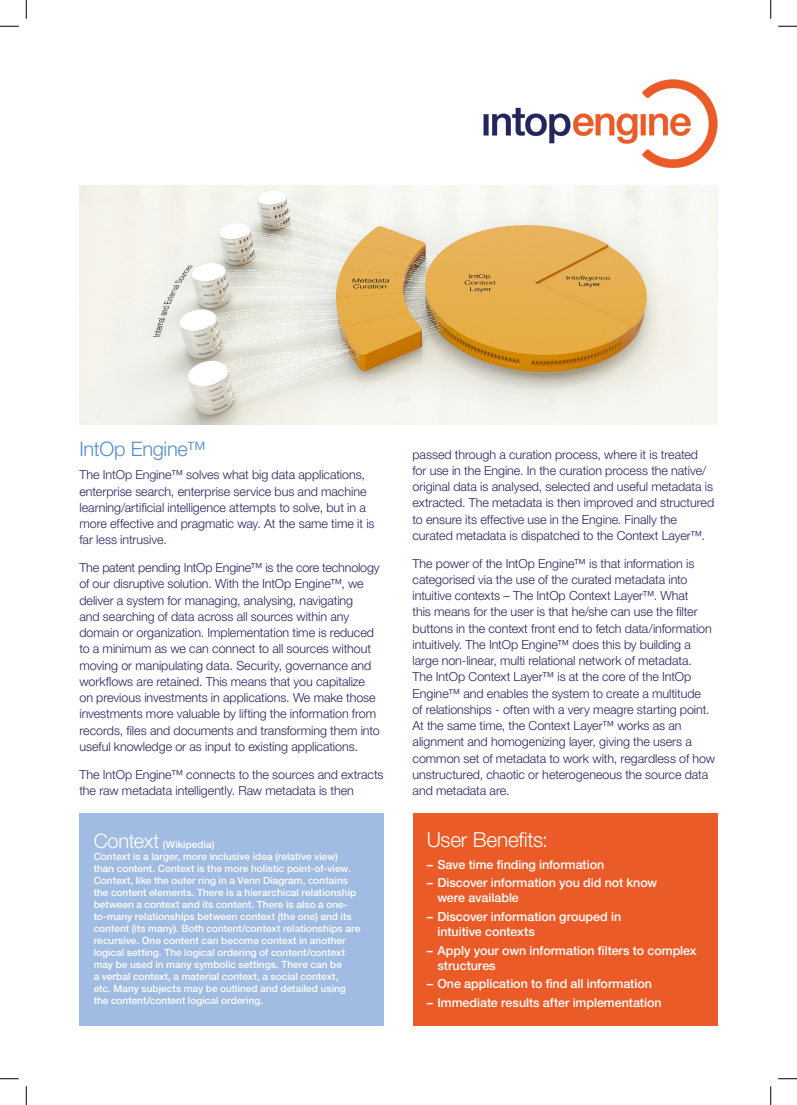
<style>
.page{position:relative;width:797px;height:1105px;background:#fff}
.page>*{position:absolute;margin:0;border:0;box-sizing:border-box;transform-origin:0 0}
.t1{font:300 20.75px "Helvetica Neue LT Std";letter-spacing:-.015em;color:#fff}
.t2{font:300 20px "Helvetica Neue LT Std";letter-spacing:-.015em;color:#538ecb}
.t3{font:300 12.5px/16.2px "Helvetica Neue LT Std";letter-spacing:-.005em;color:#25255e}
.t4{font:500 12.5px/15px "Helvetica Neue LT Std";letter-spacing:-.005em;color:#fff}
.t5{font:500 10px/12px "Helvetica Neue LT Std";letter-spacing:.005em;color:#fff}
.s1{font-weight:300;font-size:20px}
</style>
<div class="page">
<svg style="left:483px;top:79px;width:234px;height:89px"></svg>
<div style="left:412px;top:813px;width:305px;height:212px;background:#ea5b27"></div>
<div style="left:79px;top:813px;width:305px;height:212px;background:#a1bce2"></div>
<img style="left:79px;top:186px;width:638px;height:239px">
<svg style="left:0;top:25px;width:19px;height:2px"></svg>
<svg style="left:778px;top:25px;width:19px;height:2px"></svg>
<svg style="left:0;top:1078px;width:19px;height:1px"></svg>
<svg style="left:778px;top:1078px;width:19px;height:1px"></svg>
<svg style="left:25px;top:0;width:2px;height:19px"></svg>
<svg style="left:25px;top:1086px;width:2px;height:19px"></svg>
<svg style="left:770px;top:0;width:1px;height:19px"></svg>
<svg style="left:770px;top:1086px;width:1px;height:19px"></svg>
<p class="t2" style="left:79px;top:437px;width:128px">IntOp Engine™</p>
<p class="t3" style="left:79px;top:466px;width:297px">The IntOp Engine™ solves what big data applications, enterprise search, enterprise service bus and machine learning/artificial intelligence attempts to solve, but in a more effective and pragmatic way. At the same time it is far less intrusive.</p>
<p class="t3" style="left:79px;top:559px;width:302px">The patent pending IntOp Engine™ is the core technology of our disruptive solution. With the IntOp Engine™, we deliver a system for managing, analysing, navigating<br>and searching of data across all sources within any domain or organization. Implementation time is reduced to a minimum as we can connect to all sources without moving or manipulating data. Security, governance and workflows are retained. This means that you capitalize on previous investments in applications. We make those investments more valuable by lifting the information from records, files and documents and transforming them into useful knowledge or as input to existing applications.</p>
<p class="t3" style="left:79px;top:766px;width:305px">The IntOp Engine™ connects to the sources and extracts the raw metadata intelligently. Raw metadata is then</p>
<p class="t5" style="left:94px;top:839px;width:268px"><span class="s1">Context</span> (Wikipedia)<br>Context is a larger, more inclusive idea (relative view) than content. Context is the more holistic point-of-view.<br>Context, like the outer ring in a Venn Diagram, contains the content elements. There is a hierarchical relationship between a context and its content. There is also a one&shy;to-many relationships between context (the one) and its content (its many). Both content/context relationships are recursive. One content can become context in another logical setting. The logical ordering of content/context</p>
<p class="t5" style="left:94px;top:959px;width:250px">may be used in many symbolic settings. There can be</p>
<p class="t5" style="left:94px;top:971px;width:246px">a verbal context, a material context, a social context,</p>
<p class="t5" style="left:94px;top:983px;width:254px">etc. Many subjects may be outlined and detailed using</p>
<p class="t5" style="left:94px;top:995px;width:171px">the content/content logical ordering.</p>
<p class="t3" style="left:412px;top:446px;width:303px">passed through a curation process, where it is treated for use in the Engine. In the curation process the native/ original data is analysed, selected and useful metadata is extracted. The metadata is then improved and structured to ensure its effective use in the Engine. Finally the curated metadata is dispatched to the Context Layer™.</p>
<p class="t3" style="left:412px;top:555px;width:304px">The power of the IntOp Engine™ is that information is categorised via the use of the curated metadata into intuitive contexts – The IntOp Context Layer™. What<br>this means for the user is that he/she can use the filter buttons in the context front end to fetch data/information intuitively. The IntOp Engine™ does this by building a large non-linear, multi relational network of metadata.<br>The IntOp Context Layer™ is at the core of the IntOp Engine™ and enables the system to create a multitude<br>of relationships - often with a very meagre starting point.<br>At the same time, the Context Layer™ works as an alignment and homogenizing layer, giving the users a common set of metadata to work with, regardless of how unstructured, chaotic or heterogeneous the source data and metadata are.</p>
<p class="t1" style="left:427px;top:827px;width:123px">User Benefits:</p>
<p class="t4" style="left:427px;top:857px;width:179px">– Save time finding information</p>
<p class="t4" style="left:437px;top:875px;width:221px;text-indent:-11px">– Discover information you did not know were available</p>
<p class="t4" style="left:437px;top:909px;width:185px;text-indent:-11px">– Discover information grouped in intuitive contexts</p>
<p class="t4" style="left:437px;top:942px;width:261px;text-indent:-11px">– Apply your own information filters to complex structures</p>
<p class="t4" style="left:427px;top:976px;width:226px">– One application to find all information</p>
<p class="t4" style="left:427px;top:994px;width:236px">– Immediate results after implementation</p>
</div>
